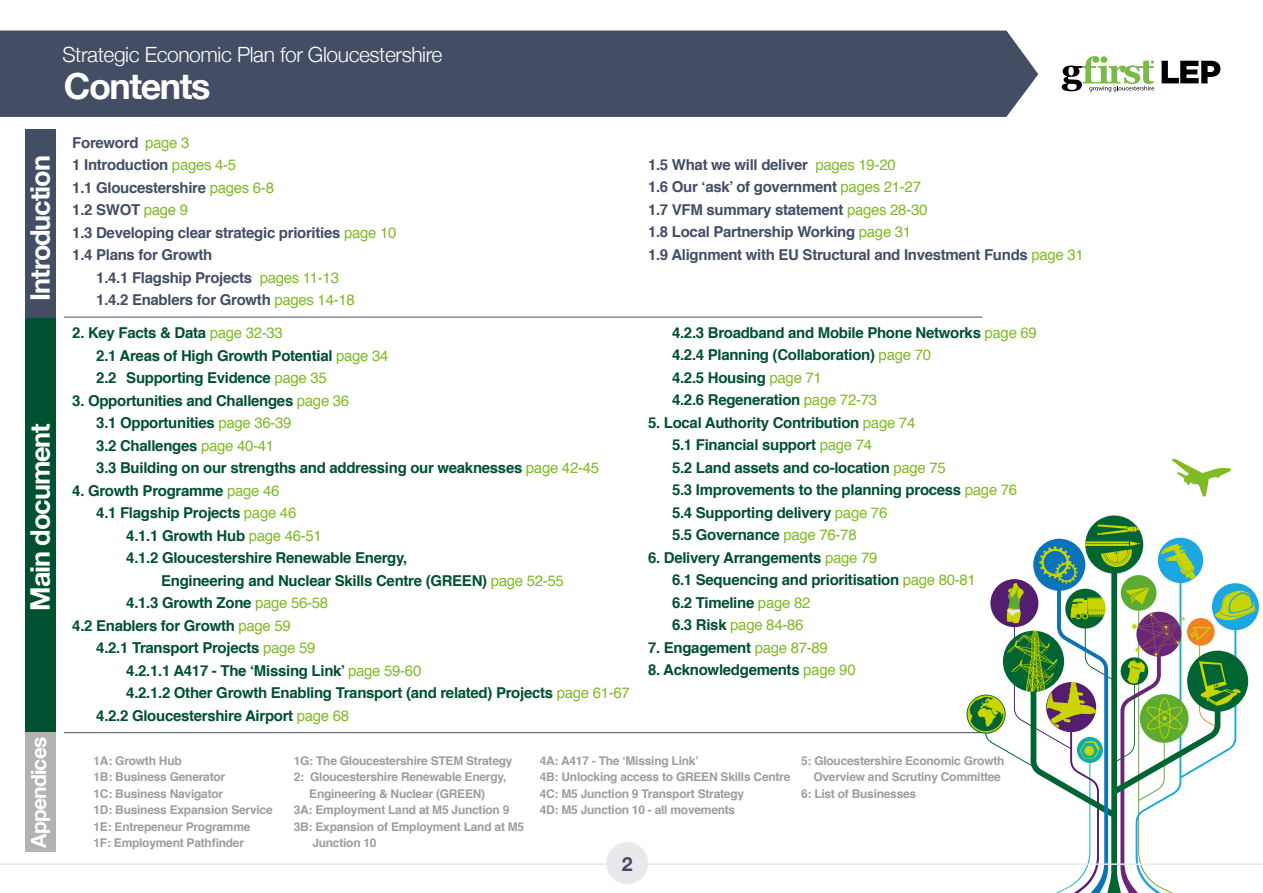
<style>
.page{position:relative;width:1263px;height:893px;background:#fff}
.page>*{position:absolute;margin:0;border:0;box-sizing:border-box;transform-origin:0 0}
.t1{font:700 36px "Helvetica Neue";letter-spacing:-.04em;color:#fff}
.t2{font:700 27px "Helvetica Neue";letter-spacing:-.04em;color:#fff}
.t3{font:300 21px "Helvetica Neue";letter-spacing:-.02em;color:#fff}
.t4{font:700 21px "Helvetica Neue";letter-spacing:-.04em;color:#fff}
.t5{font:700 19.5px "Helvetica Neue";color:#434e64}
.t6{font:700 15px/22.5px "Helvetica";letter-spacing:-.02em;color:#005130}
.t7{font:700 15px/22.5px "Helvetica";letter-spacing:-.02em;color:#434e64}
.t8{font:700 12px/16.5px "Helvetica";letter-spacing:-.02em;color:#9d9d9c}
.s1{font-weight:400;color:#80ba27}
</style>
<div class="page">
<hr style="left:64px;top:317px;width:918px;height:1px;background:#434e64">
<hr style="left:64px;top:732px;width:918px;height:1px;background:#434e64">
<svg style="left:1172px;top:458px;width:59px;height:39px"></svg>
<div style="left:26px;top:317px;width:30px;height:415px;background:#005130"></div>
<div style="left:26px;top:732px;width:30px;height:119px;background:#b3b2b2"></div>
<div style="left:26px;top:129px;width:30px;height:188px;background:#434e64"></div>
<div style="left:0;top:31px;width:1038px;height:86px;background:#434e64"></div>
<hr style="left:0;top:863px;width:1263px;height:2px;background:#e9e9ed">
<div style="left:606px;top:842px;width:42px;height:42px;background:#e9e9ed;border-radius:50%"></div>
<svg style="left:967px;top:524px;width:292px;height:369px"></svg>
<svg style="left:1062px;top:56px;width:92px;height:36px"></svg>
<svg style="left:1161px;top:61px;width:59px;height:22px"></svg>
<h3 class="t3" style="left:63px;top:38px;width:381px">Strategic Economic Plan for Gloucestershire</h3>
<h1 class="t1" style="left:64px;top:58px;width:148px">Contents</h1>
<h2 class="t2" style="left:19px;top:301px;width:147px;rotate:-90deg">Introduction</h2>
<h2 class="t2" style="left:19px;top:611px;width:189px;rotate:-90deg">Main document</h2>
<h3 class="t4" style="left:22px;top:847px;width:112px;rotate:-90deg">Appendices</h3>
<p class="t7" style="left:72px;top:131px;width:119px">Foreword <span class="s1">page 3</span></p>
<p class="t7" style="left:72px;top:154px;width:165px">1 Introduction <span class="s1">pages 4-5</span></p>
<p class="t7" style="left:72px;top:176px;width:203px">1.1 Gloucestershire <span class="s1">pages 6-8</span></p>
<p class="t7" style="left:72px;top:199px;width:117px">1.2 SWOT <span class="s1">page 9</span></p>
<p class="t7" style="left:72px;top:221px;width:326px">1.3 Developing clear strategic priorities <span class="s1">page 10</span></p>
<p class="t7" style="left:72px;top:244px;width:142px">1.4 Plans for Growth</p>
<p class="t7" style="left:96px;top:266px;width:244px">1.4.1 Flagship Projects <span class="s1">pages 11-13</span></p>
<p class="t7" style="left:96px;top:289px;width:260px">1.4.2 Enablers for Growth <span class="s1">pages 14-18</span></p>
<p class="t6" style="left:96px;top:322px;width:294px;text-indent:-24px">2. Key Facts &amp; Data <span class="s1">page 32-33<br></span>2.1 Areas of High Growth Potential <span class="s1">page 34<br></span>2.2 Supporting Evidence <span class="s1">page 35</span></p>
<p class="t6" style="left:96px;top:389px;width:504px;text-indent:-24px">3. Opportunities and Challenges <span class="s1">page 36<br></span>3.1 Opportunities <span class="s1">page 36-39<br></span>3.2 Challenges <span class="s1">page 40-41<br></span>3.3 Building on our strengths and addressing our weaknesses <span class="s1">page 42-45</span></p>
<p class="t6" style="left:72px;top:479px;width:209px">4. Growth Programme <span class="s1">page 46</span></p>
<p class="t6" style="left:96px;top:502px;width:202px">4.1 Flagship Projects <span class="s1">page 46</span></p>
<p class="t6" style="left:126px;top:524px;width:197px">4.1.1 Growth Hub <span class="s1">page 46-51</span></p>
<p class="t6" style="left:126px;top:547px;width:282px">4.1.2 Gloucestershire Renewable Energy,</p>
<p class="t6" style="left:161px;top:569px;width:404px">Engineering and Nuclear Skills Centre (GREEN) <span class="s1">page 52-55</span></p>
<p class="t6" style="left:126px;top:592px;width:203px">4.1.3 Growth Zone <span class="s1">page 56-58</span></p>
<p class="t6" style="left:72px;top:614px;width:220px">4.2 Enablers for Growth <span class="s1">page 59</span></p>
<p class="t6" style="left:96px;top:637px;width:221px">4.2.1 Transport Projects <span class="s1">page 59</span></p>
<p class="t6" style="left:126px;top:659px;width:297px">4.2.1.1 A417 - The ‘Missing Link’ <span class="s1">page 59-60</span></p>
<p class="t6" style="left:126px;top:682px;width:505px">4.2.1.2 Other Growth Enabling Transport (and related) Projects <span class="s1">page 61-67</span></p>
<p class="t6" style="left:96px;top:704px;width:254px">4.2.2 Gloucestershire Airport <span class="s1">page 68</span></p>
<p class="t7" style="left:648px;top:153px;width:437px">1.5 What we will deliver <span class="s1">pages 19-20<br></span>1.6 Our ‘ask’ of government <span class="s1">pages 21-27<br></span>1.7 VFM summary statement <span class="s1">pages 28-30<br></span>1.8 Local Partnership Working <span class="s1">page 31<br></span>1.9 Alignment with EU Structural and Investment Funds <span class="s1">page 31</span></p>
<p class="t6" style="left:672px;top:321px;width:366px">4.2.3 Broadband and Mobile Phone Networks <span class="s1">page 69<br></span>4.2.4 Planning (Collaboration) <span class="s1">page 70<br></span>4.2.5 Housing <span class="s1">page 71<br></span>4.2.6 Regeneration <span class="s1">page 72-73</span></p>
<p class="t6" style="left:672px;top:411px;width:347px;text-indent:-24px">5. Local Authority Contribution <span class="s1">page 74<br></span>5.1 Financial support <span class="s1">page 74<br></span>5.2 Land assets and co-location <span class="s1">page 75<br></span>5.3 Improvements to the planning process <span class="s1">page 76<br></span>5.4 Supporting delivery <span class="s1">page 76<br></span>5.5 Governance <span class="s1">page 76-78</span></p>
<p class="t6" style="left:672px;top:546px;width:305px;text-indent:-24px">6. Delivery Arrangements <span class="s1">page 79<br></span>6.1 Sequencing and prioritisation <span class="s1">page 80-81<br></span>6.2 Timeline <span class="s1">page 82<br></span>6.3 Risk <span class="s1">page 84-86</span></p>
<p class="t6" style="left:648px;top:636px;width:181px">7. Engagement <span class="s1">page 87-89</span></p>
<p class="t6" style="left:648px;top:659px;width:209px">8. Acknowledgements <span class="s1">page 90</span></p>
<p class="t8" style="left:94px;top:752px;width:181px">1A: Growth Hub<br>1B: Business Generator<br>1C: Business Navigator<br>1D: Business Expansion Service<br>1E: Entrepeneur Programme<br>1F: Employment Pathfinder</p>
<p class="t8" style="left:294px;top:752px;width:220px">1G: The Gloucestershire STEM Strategy</p>
<p class="t8" style="left:294px;top:769px;width:214px">2: Gloucestershire Renewable Energy,</p>
<p class="t8" style="left:309px;top:785px;width:177px">Engineering &amp; Nuclear (GREEN)</p>
<p class="t8" style="left:294px;top:802px;width:217px">3A: Employment Land at M5 Junction 9</p>
<p class="t8" style="left:294px;top:818px;width:232px">3B: Expansion of Employment Land at M5</p>
<p class="t8" style="left:312px;top:835px;width:66px">Junction 10</p>
<p class="t8" style="left:540px;top:752px;width:252px">4A: A417 - The ‘Missing Link’<br>4B: Unlocking access to GREEN Skills Centre 4C: M5 Junction 9 Transport Strategy<br>4D: M5 Junction 10 - all movements</p>
<p class="t8" style="left:801px;top:752px;width:205px">5: Gloucestershire Economic Growth</p>
<p class="t8" style="left:813px;top:769px;width:189px">Overview and Scrutiny Committee</p>
<p class="t8" style="left:801px;top:785px;width:117px">6: List of Businesses</p>
<h3 class="t5" style="left:622px;top:848px;width:12px">2</h3>
</div>
